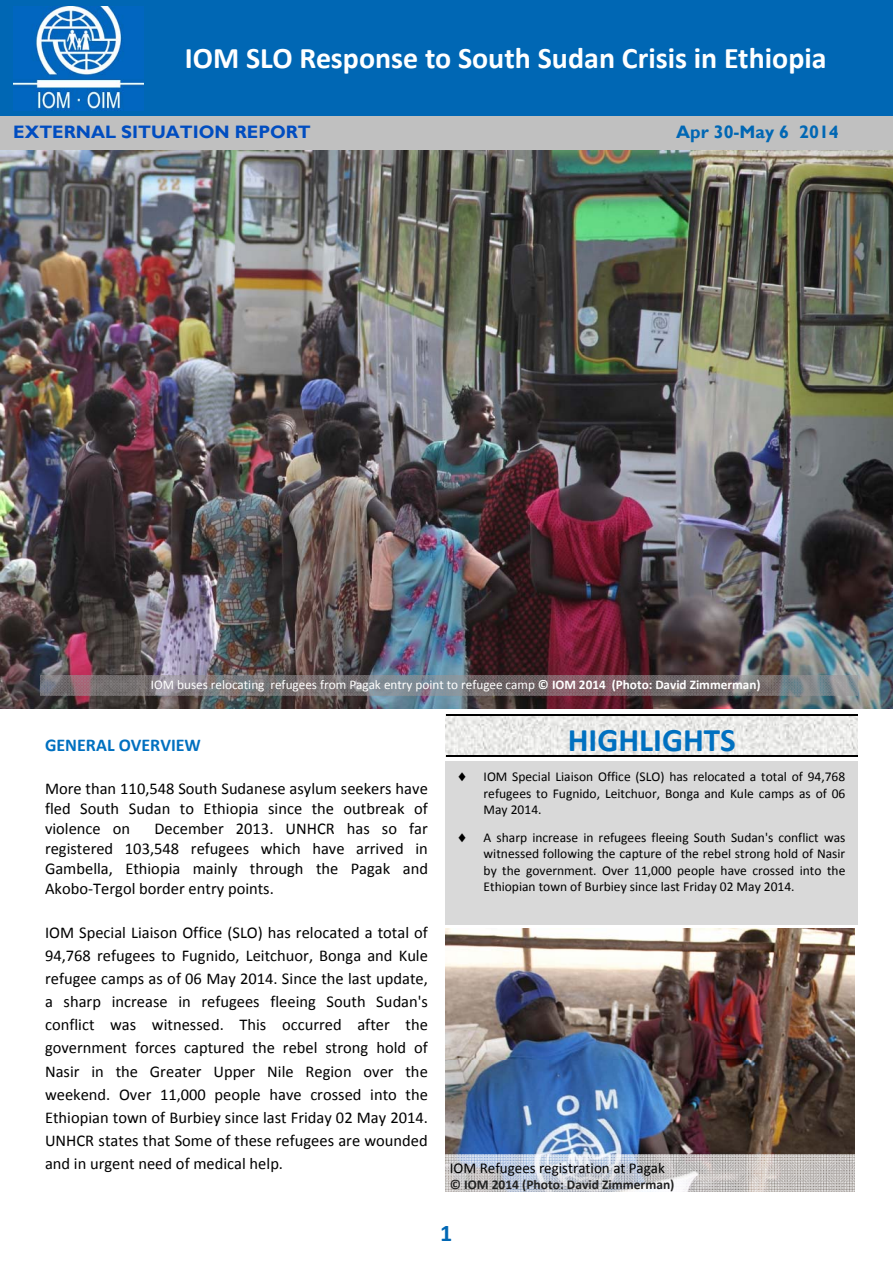
<style>
.page{position:relative;width:893px;height:1263px;background:#fff}
.page>*{position:absolute;margin:0;border:0;box-sizing:border-box;transform-origin:0 0}
.t1{font:700 33px "Calibri";color:#0070c0}
.t2{font:700 30px "Calibri";color:#fff}
.t3{font:700 24px "Calibri";color:#0067b4}
.t4{font:700 18px "Gill Sans";color:#004dc0}
.t5{font:700 18px "Calibri";color:#0070c0}
.t6{font:700 18px "Gill Sans";color:#0067b4}
.t7{font:16.5px/23.1px "Calibri";color:#000;text-align:justify}
.t8{font:15px "Calibri";color:#000}
.t9{font:13.5px/16.5px "Calibri";color:#000;text-align:justify}
.t10{font:700 13.5px "Calibri";color:#222}
.t11{font:13.2px "Calibri";color:#fff}
.s1{font-weight:700}
</style>
<div class="page">
<div style="left:0;top:0;width:892px;height:116px;background:#0067b4"></div>
<div style="left:0;top:116px;width:892px;height:34px;background:#c0c0c0"></div>
<img style="left:14px;top:7px;width:129px;height:104px">
<div style="left:445px;top:762px;width:412px;height:163px;background:#d9d9d9"></div>
<svg style="left:446px;top:715px;width:411px;height:41px;fill:#ebebe9"></svg>
<hr style="left:446px;top:756px;width:411px;height:1px;background:#000">
<hr style="left:446px;top:714px;width:411px;height:1px;background:#000">
<img style="left:0;top:150px;width:892px;height:559px">
<img style="left:40px;top:675px;width:817px;height:20px">
<svg style="left:852px;top:692px;width:5px;height:3px"></svg>
<img style="left:446px;top:929px;width:408px;height:225px">
<img style="left:446px;top:1154px;width:409px;height:38px">
<p class="t2" style="left:185px;top:40px;width:643px">IOM SLO Response to South Sudan Crisis in Ethiopia</p>
<p class="t4" style="left:13px;top:121px;width:299px">EXTERNAL SITUATION REPORT</p>
<p class="t6" style="left:676px;top:121px;width:164px">Apr 30-May 6 2014</p>
<p class="t11" style="left:151px;top:676px;width:611px">IOM buses relocating refugees from Pagak entry point to refugee camp <span class="s1">© IOM 2014 (Photo: David Zimmerman)</span></p>
<p class="t5" style="left:45px;top:734px;width:157px">GENERAL OVERVIEW</p>
<p class="t7" style="left:45px;top:777px;width:384px;line-height:20.1px">More than 110,548 South Sudanese asylum seekers have fled South Sudan to Ethiopia since the outbreak of violence on</p>
<p class="t7" style="left:45px;top:817px;width:384px;line-height:20.1px;text-indent:109px">December 2013. UNHCR has so far registered 103,548 refugees which have arrived in Gambella, Ethiopia mainly through the Pagak and Akobo‐Tergol border entry points.</p>
<p class="t7" style="left:45px;top:920px;width:384px">IOM Special Liaison Office (SLO) has relocated a total of 94,768 refugees to Fugnido, Leitchuor, Bonga and Kule refugee camps as of 06 May 2014. Since the last update, a sharp increase in refugees fleeing South Sudan's conflict was witnessed. This occurred after the government forces captured the rebel strong hold of Nasir in the Greater Upper Nile Region over the weekend. Over 11,000 people have crossed into the Ethiopian town of Burbiey since last Friday 02 May 2014.<br>UNHCR states that Some of these refugees are wounded and in urgent need of medical help.</p>
<p class="t1" style="left:568px;top:720px;width:170px">HIGHLIGHTS</p>
<p class="t9" style="left:484px;top:768px;width:363px;text-indent:-27px">♦ IOM Special Liaison Office (SLO) has relocated a total of 94,768 refugees to Fugnido, Leitchuor, Bonga and Kule camps as of 06<br>May 2014.</p>
<p class="t9" style="left:484px;top:828px;width:363px;text-indent:-27px">♦ A sharp increase in refugees fleeing South Sudan's conflict was witnessed following the capture of the rebel strong hold of Nasir by the government. Over 11,000 people have crossed into the Ethiopian town of Burbiey since last Friday 02 May 2014.</p>
<p class="t8" style="left:450px;top:1158px;width:217px">IOM Refugees registration at Pagak</p>
<p class="t10" style="left:450px;top:1176px;width:226px">© IOM 2014 (Photo: David Zimmerman)</p>
<p class="t3" style="left:440px;top:1218px;width:14px">1</p>
</div>
